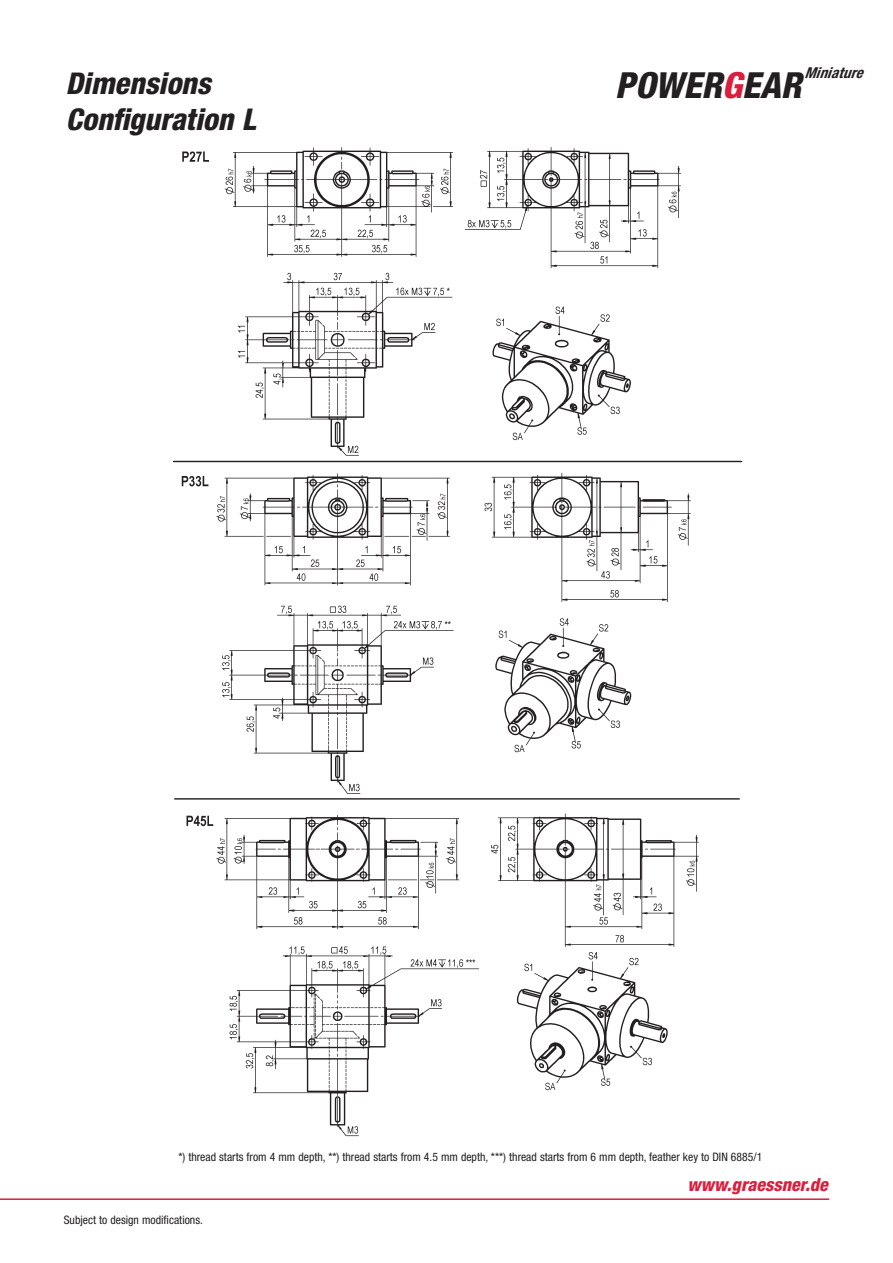
<style>
.page{position:relative;width:893px;height:1263px;background:#fff}
.page>*{position:absolute;margin:0;border:0;box-sizing:border-box;transform-origin:0 0}
.t1{font:italic 800 condensed 36px "Helvetica Neue LT Pro";color:#231f20}
.t2{font:italic 800 condensed 30px/36px "Helvetica Neue LT Pro";color:#231f20}
.t3{font:italic 800 condensed 18px "Helvetica Neue LT Pro";color:#da1f3d}
.t4{font:italic 700 condensed 15px "Helvetica Neue LT Pro";letter-spacing:.01em;color:#231f20}
.t5{font:condensed 11.7px "Helvetica Neue LT Pro";color:#231f20}
.s1{color:#da1f3d}
</style>
<div class="page">
<hr style="left:0;top:1198px;width:829px;height:2px;background:#da1f3d">
<img style="left:172px;top:147px;width:571px;height:990px">
<h2 class="t2" style="left:66px;top:68px;width:192px">Dimensions<br>Configuration L</h2>
<h1 class="t1" style="left:615px;top:72px;width:188px">POWER<span class="s1">G</span>EAR</h1>
<p class="t4" style="left:804px;top:67px;width:60px">Miniature</p>
<p class="t5" style="left:178px;top:1152px;width:585px">*) thread starts from 4 mm depth, **) thread starts from 4.5 mm depth, ***) thread starts from 6 mm depth, feather key to DIN 6885/1</p>
<p class="t5" style="left:64px;top:1215px;width:141px">Subject to design modifications.</p>
<h3 class="t3" style="left:688px;top:1178px;width:142px">www.graessner.de</h3>
</div>
